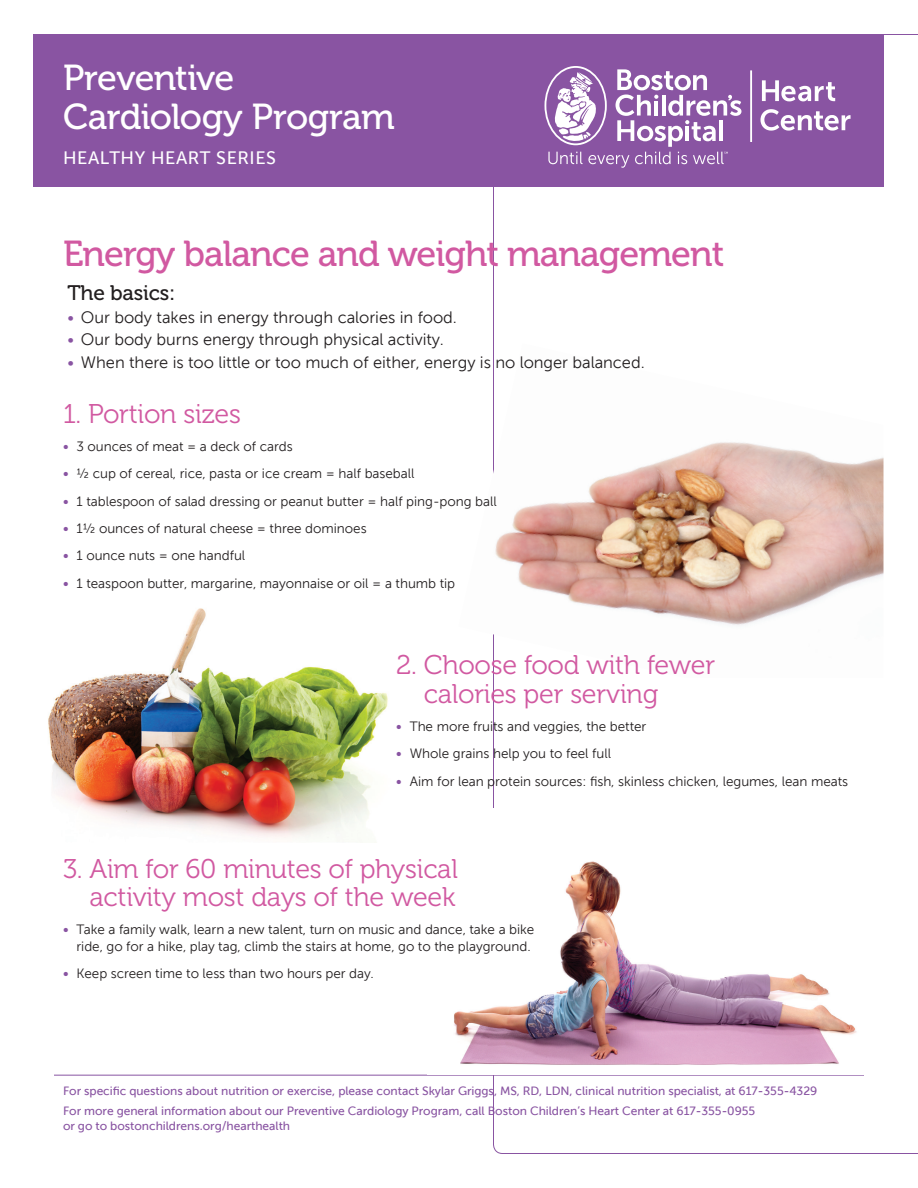
<style>
.page{position:relative;width:918px;height:1188px;background:#fff}
.page>*{position:absolute;margin:0;border:0;box-sizing:border-box;transform-origin:0 0}
.t1{font:36px "Museo 500";letter-spacing:-.025em;color:#d159a1}
.t2{font:36px/39px "Museo 500";letter-spacing:-.02em;color:#fff}
.t3{font:27px/28.5px "Museo 300";letter-spacing:-.01em;color:#d159a1}
.t4{font:21px "Museo 500";letter-spacing:-.01em;color:#231f20}
.t5{font:18px "Museo Sans 500";letter-spacing:.03em;color:#fff}
.t6{font:16.5px "Museo Sans 300";letter-spacing:-.005em;color:#231f20}
.t7{font:13.5px/16.5px "Museo Sans 300";letter-spacing:-.005em;color:#231f20;text-align:right}
.t8{font:12px/19.5px "Museo Sans 500";letter-spacing:-.005em;color:#8954a2}
.s1{color:#8954a2}
.s2{font-family:"Museo Sans 500";color:#8954a2}
</style>
<div class="page">
<hr style="left:54px;top:1075px;width:810px;height:1px;background:#8954a2">
<div style="left:34px;top:34px;width:850px;height:153px;background:#8954a2"></div>
<hr style="left:750px;top:70px;width:2px;height:72px;background:#fff">
<svg style="left:762px;top:80px;width:73px;height:21px"></svg>
<svg style="left:761px;top:109px;width:90px;height:22px"></svg>
<svg style="left:544px;top:66px;width:197px;height:102px"></svg>
<img style="left:454px;top:861px;width:403px;height:204px">
<img style="left:48px;top:608px;width:340px;height:230px">
<img style="left:493px;top:343px;width:391px;height:335px">
<h1 class="t2" style="left:63px;top:59px;width:333px">Preventive<br>Cardiology Program</h1>
<h3 class="t5" style="left:63px;top:148px;width:215px">HEALTHY HEART SERIES</h3>
<h1 class="t1" style="left:63px;top:234px;width:663px">Energy balance and weight management</h1>
<h3 class="t4" style="left:68px;top:281px;width:109px">The basics:</h3>
<p class="t6" style="left:68px;top:308px;width:391px"><span class="s1">•</span> Our body takes in energy through calories in food.</p>
<p class="t6" style="left:68px;top:331px;width:378px"><span class="s1">•</span> Our body burns energy through physical activity.</p>
<p class="t6" style="left:68px;top:353px;width:579px"><span class="s1">•</span> When there is too little or too much of either, energy is no longer balanced.</p>
<h2 class="t3" style="left:63px;top:400px;width:179px">1. Portion sizes</h2>
<p class="t7" style="left:63px;top:438px;width:231px"><span class="s2">•</span> 3 ounces of meat = a deck of cards</p>
<p class="t7" style="left:63px;top:466px;width:353px"><span class="s2">•</span> ½ cup of cereal, rice, pasta or ice cream = half baseball</p>
<p class="t7" style="left:63px;top:493px;width:435px"><span class="s2">•</span> 1 tablespoon of salad dressing or peanut butter = half ping-pong ball</p>
<p class="t7" style="left:63px;top:520px;width:305px"><span class="s2">•</span> 1½ ounces of natural cheese = three dominoes</p>
<p class="t7" style="left:63px;top:548px;width:184px"><span class="s2">•</span> 1 ounce nuts = one handful</p>
<p class="t7" style="left:63px;top:575px;width:394px"><span class="s2">•</span> 1 teaspoon butter, margarine, mayonnaise or oil = a thumb tip</p>
<h2 class="t3" style="left:424px;top:651px;width:293px;text-indent:-28px">2. Choose food with fewer calories per serving</h2>
<p class="t7" style="left:396px;top:718px;width:252px"><span class="s2">•</span> The more fruits and veggies, the better</p>
<p class="t7" style="left:396px;top:746px;width:216px"><span class="s2">•</span> Whole grains help you to feel full</p>
<p class="t7" style="left:396px;top:773px;width:453px"><span class="s2">•</span> Aim for lean protein sources: fish, skinless chicken, legumes, lean meats</p>
<h2 class="t3" style="left:63px;top:855px;width:396px;text-align:right">3. Aim for 60 minutes of physical activity most days of the week</h2>
<p class="t7" style="left:63px;top:922px;width:473px"><span class="s2">•</span> Take a family walk, learn a new talent, turn on music and dance, take a bike ride, go for a hike, play tag, climb the stairs at home, go to the playground.</p>
<p class="t7" style="left:63px;top:965px;width:312px"><span class="s2">•</span> Keep screen time to less than two hours per day.</p>
<p class="t8" style="left:63px;top:1082px;width:756px">For specific questions about nutrition or exercise, please contact Skylar Griggs, MS, RD, LDN, clinical nutrition specialist, at 617-355-4329<br>For more general information about our Preventive Cardiology Program, call Boston Children’s Heart Center at 617-355-0955</p>
<p class="t8" style="left:63px;top:1116px;width:229px">or go to bostonchildrens.org/hearthealth</p>
</div>
